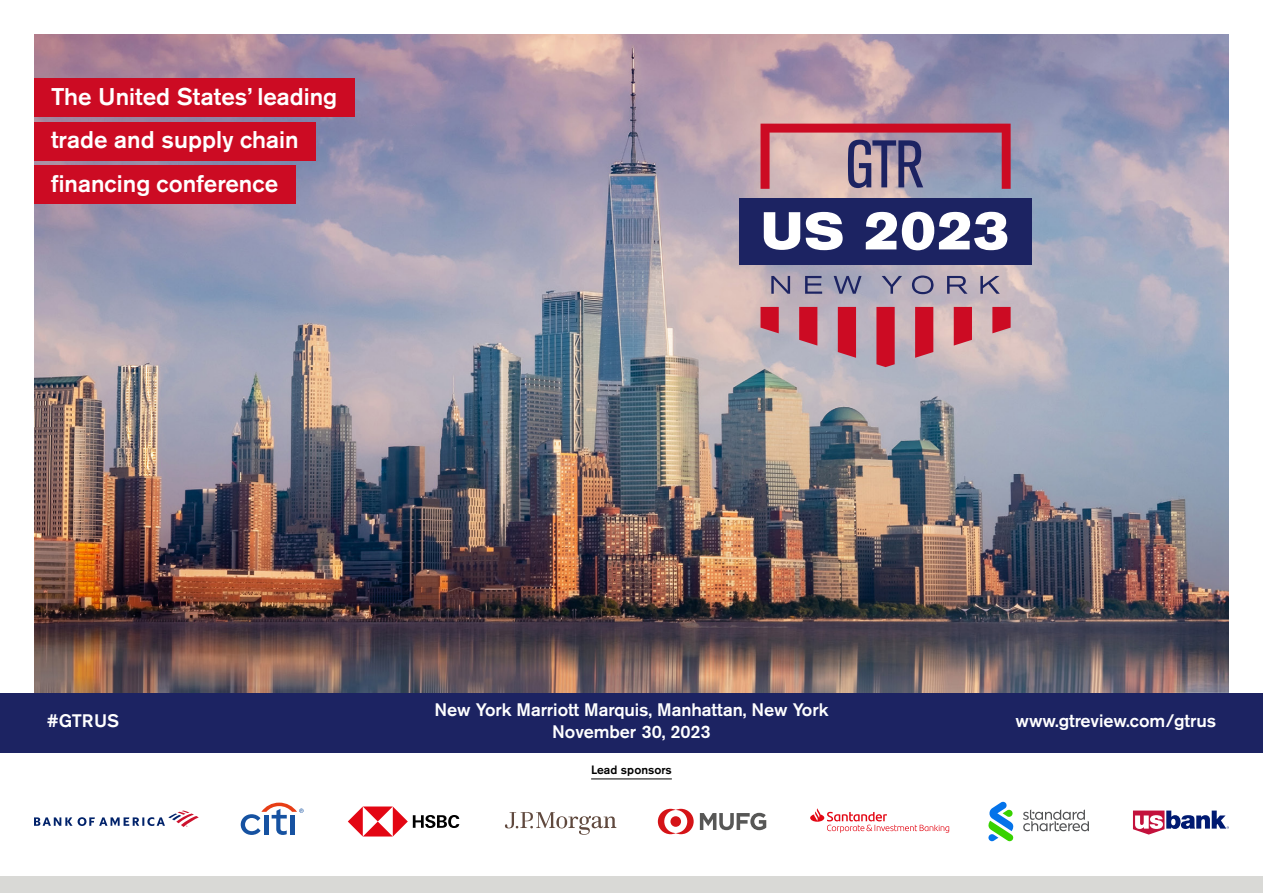
<style>
.page{position:relative;width:1263px;height:893px;background:#fff}
.page>*{position:absolute;margin:0;border:0;box-sizing:border-box;transform-origin:0 0}
.t1{font:500 24px/43.5px "Akzidenz Grotesk Pro";color:#fff}
.t2{font:500 18px/22.5px "Akzidenz Grotesk Pro";letter-spacing:-.005em;color:#fff;text-align:center}
.t3{font:500 12px "Akzidenz Grotesk Pro";color:#000}
</style>
<div class="page">
<div style="left:0;top:876px;width:1263px;height:17px;background:#d9d9d6"></div>
<img style="left:34px;top:34px;width:1195px;height:659px">
<svg style="left:1133px;top:810px;width:96px;height:24px"></svg>
<svg style="left:700px;top:813px;width:66px;height:17px"></svg>
<svg style="left:658px;top:809px;width:36px;height:25px"></svg>
<svg style="left:988px;top:802px;width:26px;height:39px"></svg>
<svg style="left:1023px;top:809px;width:66px;height:22px"></svg>
<svg style="left:505px;top:812px;width:111px;height:23px"></svg>
<svg style="left:810px;top:808px;width:139px;height:25px"></svg>
<svg style="left:348px;top:806px;width:111px;height:30px"></svg>
<svg style="left:241px;top:803px;width:63px;height:32px"></svg>
<svg style="left:34px;top:810px;width:165px;height:17px"></svg>
<div style="left:739px;top:198px;width:293px;height:67px;background:#1c2362"></div>
<svg style="left:760px;top:307px;width:19px;height:26px"></svg>
<svg style="left:799px;top:307px;width:18px;height:39px"></svg>
<svg style="left:838px;top:307px;width:18px;height:51px"></svg>
<svg style="left:876px;top:307px;width:19px;height:60px"></svg>
<svg style="left:915px;top:307px;width:18px;height:51px"></svg>
<svg style="left:954px;top:307px;width:18px;height:39px"></svg>
<svg style="left:992px;top:307px;width:19px;height:26px"></svg>
<svg style="left:771px;top:276px;width:19px;height:18px"></svg>
<svg style="left:805px;top:276px;width:17px;height:18px"></svg>
<svg style="left:834px;top:276px;width:27px;height:18px"></svg>
<svg style="left:882px;top:276px;width:20px;height:18px"></svg>
<svg style="left:912px;top:275px;width:21px;height:19px"></svg>
<svg style="left:947px;top:276px;width:20px;height:18px"></svg>
<svg style="left:980px;top:276px;width:20px;height:18px"></svg>
<svg style="left:760px;top:124px;width:250px;height:65px;background:#ac7e90"></svg>
<svg style="left:764px;top:212px;width:36px;height:38px"></svg>
<svg style="left:806px;top:212px;width:37px;height:38px"></svg>
<svg style="left:866px;top:212px;width:141px;height:38px"></svg>
<hr style="left:591px;top:778px;width:81px;height:1px;background:#000">
<div style="left:0;top:693px;width:1263px;height:60px;background:#1c2362"></div>
<div style="left:34px;top:79px;width:320px;height:38px;background:#cc0b23"></div>
<div style="left:34px;top:122px;width:282px;height:38px;background:#cc0b23"></div>
<div style="left:34px;top:166px;width:261px;height:38px;background:#cc0b23"></div>
<h1 class="t1" style="left:51px;top:74px;width:288px">The United States’ leading trade and supply chain financing conference</h1>
<p class="t2" style="left:435px;top:698px;width:395px">New York Marriott Marquis, Manhattan, New York<br>November 30, 2023</p>
<p class="t2" style="left:47px;top:709px;width:74px">#GTRUS</p>
<p class="t2" style="left:1015px;top:709px;width:202px">www.gtreview.com/gtrus</p>
<p class="t3" style="left:591px;top:762px;width:82px">Lead sponsors</p>
</div>
